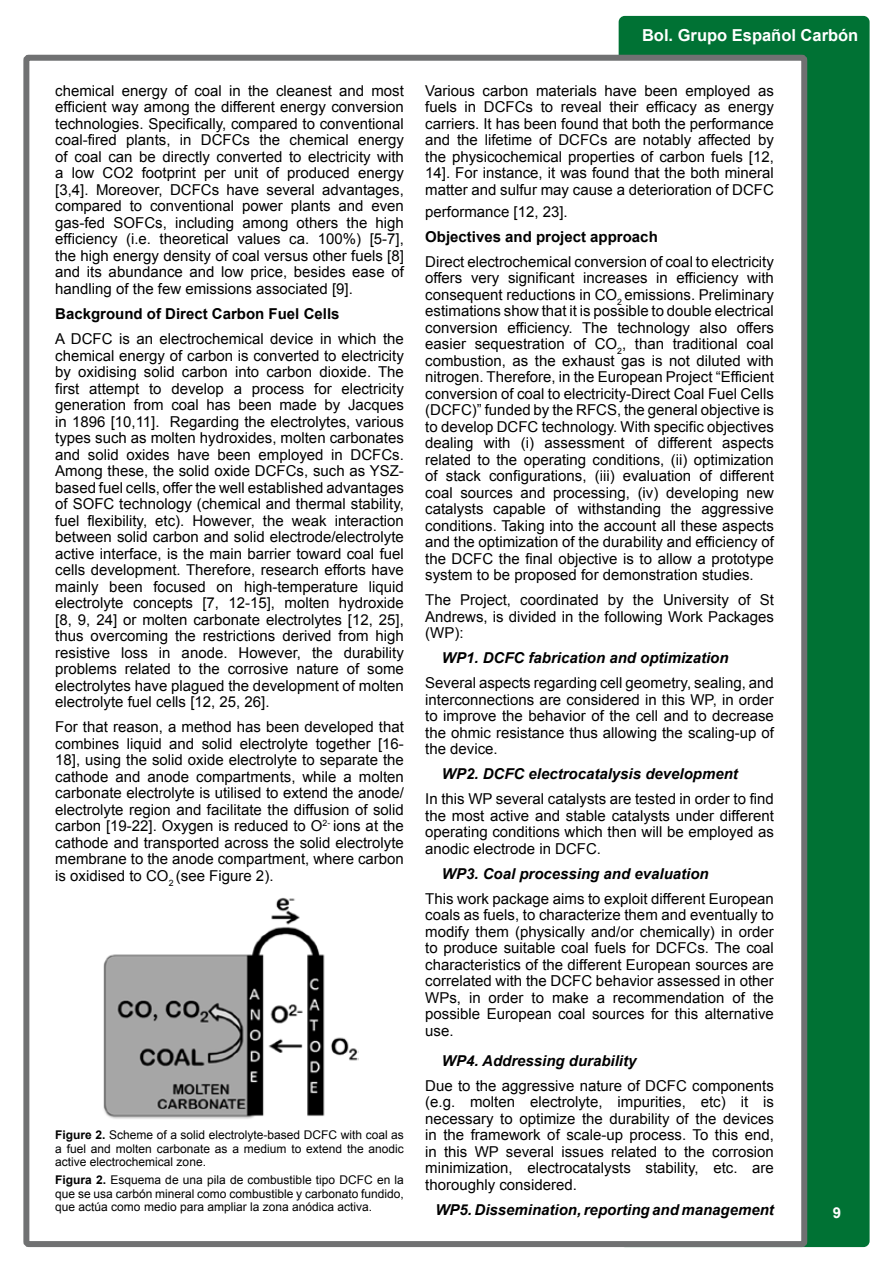
<style>
.page{position:relative;width:893px;height:1263px;background:#fff}
.page>*{position:absolute;margin:0;border:0;box-sizing:border-box;transform-origin:0 0}
.t1{font:700 16.5px "Arial";color:#fff}
.t2{font:15px/16.5px "Arial";color:#000;text-align:justify}
.t3{font:italic 700 15px "Arial";color:#000}
.t4{font:700 15px "Arial";color:#000}
.t5{font:700 15px "Arial";color:#fff}
.t6{font:12px/13.5px "Arial";color:#000;text-align:justify}
.s1{font-weight:700}
</style>
<div class="page">
<div style="left:622px;top:19px;width:245px;height:1225px;background:#007234;border-radius:3px"></div>
<div style="left:619px;top:16px;width:251px;height:1231px;border:6px solid #007234;border-radius:3px"></div>
<div style="left:26px;top:58px;width:778px;height:1186px;background:#fff;border-radius:2px"></div>
<div style="left:23px;top:55px;width:784px;height:1192px;border:6px solid #707172;border-radius:2px"></div>
<img style="left:103px;top:897px;width:256px;height:222px">
<p class="t2" style="left:55px;top:83px;width:350px">chemical energy of coal in the cleanest and most efficient way among the different energy conversion technologies. Specifically, compared to conventional coal-fired plants, in DCFCs the chemical energy of coal can be directly converted to electricity with a low CO2 footprint per unit of produced energy [3,4]. Moreover, DCFCs have several advantages, compared to conventional power plants and even gas-fed SOFCs, including among others the high efficiency (i.e. theoretical values ca. 100%) [5-7], the high energy density of coal versus other fuels [8] and its abundance and low price, besides ease of handling of the few emissions associated [9].</p>
<p class="t4" style="left:55px;top:304px;width:286px">Background of Direct Carbon Fuel Cells</p>
<p class="t2" style="left:55px;top:331px;width:350px">A DCFC is an electrochemical device in which the chemical energy of carbon is converted to electricity by oxidising solid carbon into carbon dioxide. The first attempt to develop a process for electricity generation from coal has been made by Jacques in 1896 [10,11]. Regarding the electrolytes, various types such as molten hydroxides, molten carbonates and solid oxides have been employed in DCFCs.<br>Among these, the solid oxide DCFCs, such as YSZ&shy;based fuel cells, offer the well established advantages of SOFC technology (chemical and thermal stability, fuel flexibility, etc). However, the weak interaction between solid carbon and solid electrode/electrolyte active interface, is the main barrier toward coal fuel cells development. Therefore, research efforts have mainly been focused on high-temperature liquid electrolyte concepts [7, 12-15], molten hydroxide [8, 9, 24] or molten carbonate electrolytes [12, 25], thus overcoming the restrictions derived from high resistive loss in anode. However, the durability problems related to the corrosive nature of some electrolytes have plagued the development of molten electrolyte fuel cells [12, 25, 26].</p>
<p class="t2" style="left:55px;top:719px;width:350px">For that reason, a method has been developed that combines liquid and solid electrolyte together [16- 18], using the solid oxide electrolyte to separate the cathode and anode compartments, while a molten carbonate electrolyte is utilised to extend the anode/ electrolyte region and facilitate the diffusion of solid carbon [19-22]. Oxygen is reduced to O<sup>2-</sup> ions at the cathode and transported across the solid electrolyte membrane to the anode compartment, where carbon is oxidised to CO<sub>2</sub> (see Figure 2).</p>
<p class="t6" style="left:55px;top:1128px;width:350px"><span class="s1">Figure 2.</span> Scheme of a solid electrolyte-based DCFC with coal as a fuel and molten carbonate as a medium to extend the anodic active electrochemical zone.</p>
<p class="t6" style="left:55px;top:1173px;width:350px"><span class="s1">Figura 2.</span> Esquema de una pila de combustible tipo DCFC en la que se usa carbón mineral como combustible y carbonato fundido, que actúa como medio para ampliar la zona anódica activa.</p>
<p class="t1" style="left:642px;top:25px;width:218px">Bol. Grupo Español Carbón</p>
<p class="t2" style="left:425px;top:83px;width:350px">Various carbon materials have been employed as fuels in DCFCs to reveal their efficacy as energy carriers. It has been found that both the performance and the lifetime of DCFCs are notably affected by the physicochemical properties of carbon fuels [12, 14]. For instance, it was found that the both mineral matter and sulfur may cause a deterioration of DCFC</p>
<p class="t2" style="left:425px;top:203px;width:144px">performance [12, 23].</p>
<p class="t4" style="left:425px;top:226px;width:234px">Objectives and project approach</p>
<p class="t2" style="left:425px;top:253px;width:350px">Direct electrochemical conversion of coal to electricity offers very significant increases in efficiency with consequent reductions in CO<sub>2</sub> emissions. Preliminary estimations show that it is possible to double electrical conversion efficiency. The technology also offers easier sequestration of CO<sub>2</sub>, than traditional coal combustion, as the exhaust gas is not diluted with nitrogen. Therefore, in the European Project “Efficient conversion of coal to electricity-Direct Coal Fuel Cells (DCFC)” funded by the RFCS, the general objective is to develop DCFC technology. With specific objectives dealing with (i) assessment of different aspects related to the operating conditions, (ii) optimization of stack configurations, (iii) evaluation of different coal sources and processing, (iv) developing new catalysts capable of withstanding the aggressive conditions. Taking into the account all these aspects and the optimization of the durability and efficiency of the DCFC the final objective is to allow a prototype system to be proposed for demonstration studies.</p>
<p class="t2" style="left:425px;top:592px;width:350px">The Project, coordinated by the University of St Andrews, is divided in the following Work Packages (WP):</p>
<p class="t3" style="left:442px;top:648px;width:288px">WP1. DCFC fabrication and optimization</p>
<p class="t2" style="left:425px;top:675px;width:350px">Several aspects regarding cell geometry, sealing, and interconnections are considered in this WP, in order to improve the behavior of the cell and to decrease the ohmic resistance thus allowing the scaling-up of the device.</p>
<p class="t3" style="left:442px;top:764px;width:297px">WP2. DCFC electrocatalysis development</p>
<p class="t2" style="left:425px;top:791px;width:350px">In this WP several catalysts are tested in order to find the most active and stable catalysts under different operating conditions which then will be employed as anodic electrode in DCFC.</p>
<p class="t3" style="left:442px;top:863px;width:268px">WP3. Coal processing and evaluation</p>
<p class="t2" style="left:425px;top:890px;width:350px">This work package aims to exploit different European coals as fuels, to characterize them and eventually to modify them (physically and/or chemically) in order to produce suitable coal fuels for DCFCs. The coal characteristics of the different European sources are correlated with the DCFC behavior assessed in other WPs, in order to make a recommendation of the possible European coal sources for this alternative use.</p>
<p class="t3" style="left:442px;top:1050px;width:196px">WP4. Addressing durability</p>
<p class="t2" style="left:425px;top:1077px;width:350px">Due to the aggressive nature of DCFC components (e.g. molten electrolyte, impurities, etc) it is necessary to optimize the durability of the devices in the framework of scale-up process. To this end, in this WP several issues related to the corrosion minimization, electrocatalysts stability, etc. are thoroughly considered.</p>
<p class="t3" style="left:435px;top:1199px;width:340px">WP5. Dissemination, reporting and management</p>
<p class="t5" style="left:833px;top:1203px;width:10px">9</p>
</div>
